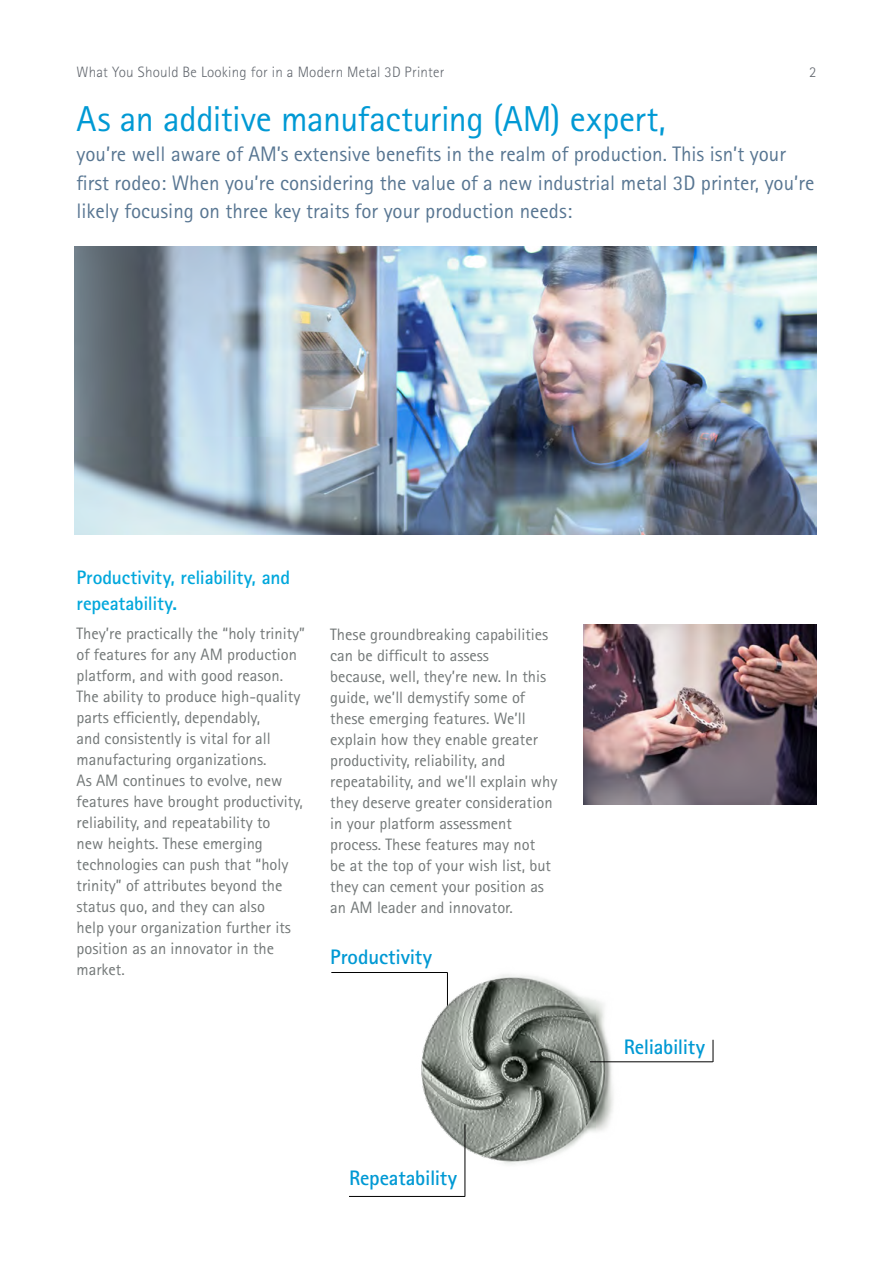
<style>
.page{position:relative;width:893px;height:1263px;background:#fff}
.page>*{position:absolute;margin:0;border:0;box-sizing:border-box;transform-origin:0 0}
.t1{font:36px "Rotis Sans Serif Std";letter-spacing:-.01em;color:#0099d4}
.t2{font:21px/28.5px "Rotis Sans Serif Std";color:#587692}
.t3{font:700 21px "Rotis Sans Serif Std";letter-spacing:-.01em;color:#0099d4}
.t4{font:700 19.5px/25.5px "Rotis Sans Serif Std";letter-spacing:-.01em;color:#00a7dc}
.t5{font:16.5px/21px "Rotis Sans Serif Std";color:#727777}
.t6{font:300 15px "Rotis Sans Serif Std";letter-spacing:.015em;color:#63686f}
</style>
<div class="page">
<img style="left:74px;top:247px;width:742px;height:288px">
<hr style="left:331px;top:972px;width:116px;height:1px;background:#000">
<img style="left:421px;top:972px;width:200px;height:199px">
<hr style="left:465px;top:1124px;width:1px;height:72px;background:#000">
<hr style="left:349px;top:1196px;width:116px;height:1px;background:#000">
<hr style="left:590px;top:1061px;width:123px;height:1px;background:#000">
<svg style="left:713px;top:1040px;width:1px;height:22px"></svg>
<img style="left:584px;top:625px;width:232px;height:180px">
<p class="t6" style="left:77px;top:63px;width:369px">What You Should Be Looking for in a Modern Metal 3D Printer</p>
<p class="t6" style="left:809px;top:63px;width:9px">2</p>
<h1 class="t1" style="left:77px;top:98px;width:591px">As an additive manufacturing (AM) expert,</h1>
<p class="t2" style="left:77px;top:140px;width:739px">you’re well aware of AM’s extensive benefits in the realm of production. This isn’t your first rodeo: When you’re considering the value of a new industrial metal 3D printer, you’re likely focusing on three key traits for your production needs:</p>
<p class="t4" style="left:77px;top:564px;width:215px">Productivity, reliability, and repeatability.</p>
<p class="t5" style="left:77px;top:623px;width:230px">They’re practically the “holy trinity” of features for any AM production platform, and with good reason.<br>The ability to produce high-quality parts efficiently, dependably,<br>and consistently is vital for all manufacturing organizations.<br>As AM continues to evolve, new features have brought productivity, reliability, and repeatability to<br>new heights. These emerging technologies can push that “holy trinity” of attributes beyond the status quo, and they can also<br>help your organization further its position as an innovator in the market.</p>
<p class="t5" style="left:330px;top:624px;width:229px">These groundbreaking capabilities can be difficult to assess<br>because, well, they’re new. In this guide, we’ll demystify some of these emerging features. We’ll explain how they enable greater productivity, reliability, and repeatability, and we’ll explain why they deserve greater consideration in your platform assessment process. These features may not<br>be at the top of your wish list, but they can cement your position as an AM leader and innovator.</p>
<p class="t3" style="left:330px;top:944px;width:104px">Productivity</p>
<p class="t3" style="left:349px;top:1165px;width:110px">Repeatability</p>
<p class="t3" style="left:624px;top:1034px;width:83px">Reliability</p>
</div>
